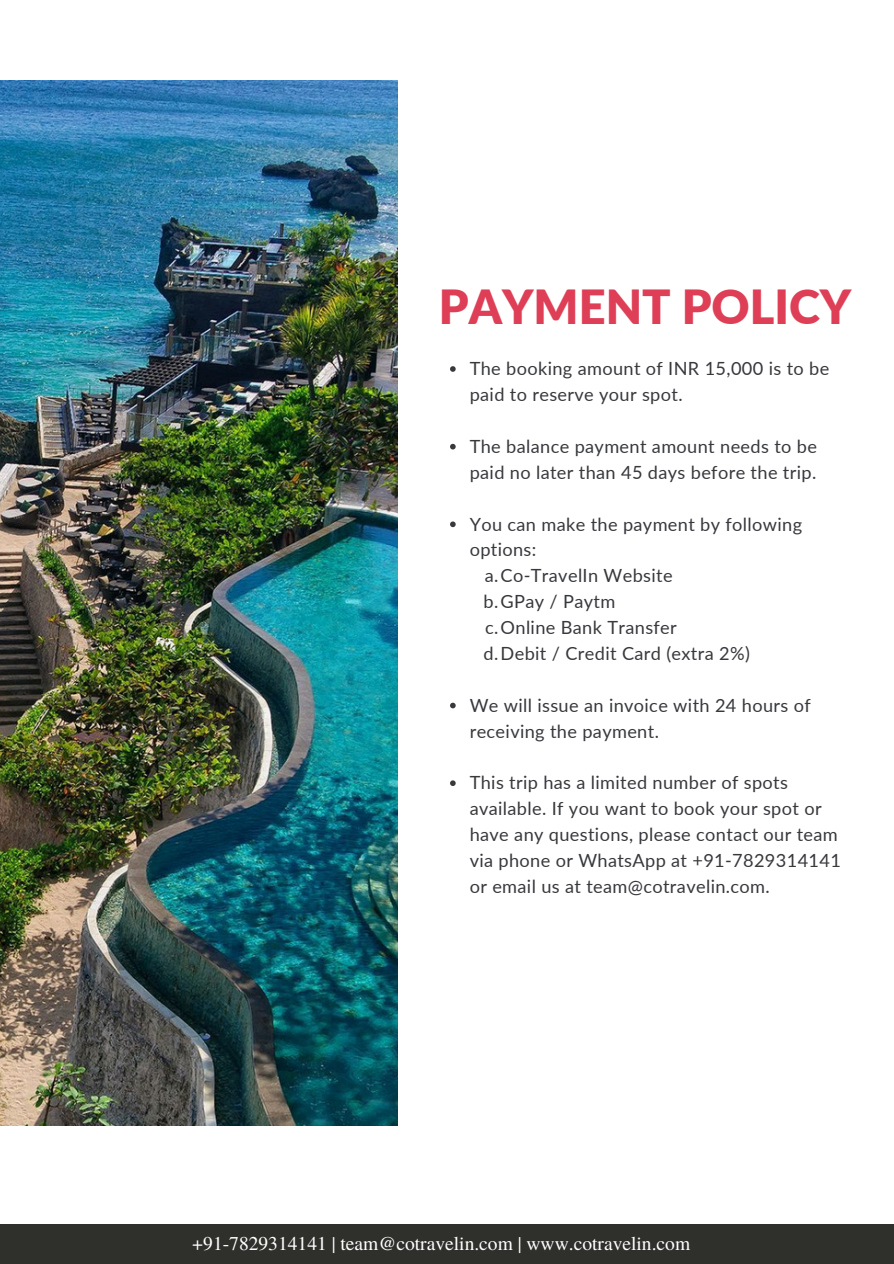
<style>
.page{position:relative;width:894px;height:1264px;background:#fff}
.page>*{position:absolute;margin:0;border:0;box-sizing:border-box;transform-origin:0 0}
.t1{font:900 46.95px "Lato";color:#de3e56}
.t2{font:19.5px "Te X Gyre Termes";color:#fff}
.t3{font:18.15px/25.8px "Lato";letter-spacing:.02em;color:#38393d}
</style>
<div class="page">
<img style="left:0;top:81px;width:397px;height:1044px">
<svg style="left:450px;top:366px;width:5px;height:6px"></svg>
<svg style="left:450px;top:444px;width:5px;height:5px"></svg>
<svg style="left:450px;top:521px;width:5px;height:6px"></svg>
<svg style="left:450px;top:702px;width:5px;height:6px"></svg>
<svg style="left:450px;top:780px;width:5px;height:6px"></svg>
<div style="left:0;top:1224px;width:893px;height:39px;background:#2f2f2c"></div>
<h1 class="t1" style="left:438px;top:278px;width:414px">PAYMENT POLICY</h1>
<p class="t3" style="left:469px;top:355px;width:361px">The booking amount of INR 15,000 is to be paid to reserve your spot.</p>
<p class="t3" style="left:469px;top:433px;width:349px">The balance payment amount needs to be paid no later than 45 days before the trip.</p>
<p class="t3" style="left:469px;top:510px;width:334px">You can make the payment by following options:</p>
<p class="t3" style="left:484px;top:562px;width:189px">a.Co-TravelIn Website</p>
<p class="t3" style="left:483px;top:588px;width:133px">b.GPay / Paytm</p>
<p class="t3" style="left:485px;top:614px;width:193px">c.Online Bank Transfer</p>
<p class="t3" style="left:483px;top:640px;width:268px">d.Debit / Credit Card (extra 2%)</p>
<p class="t3" style="left:469px;top:691px;width:342px">We will issue an invoice with 24 hours of receiving the payment.</p>
<p class="t3" style="left:469px;top:769px;width:372px">This trip has a limited number of spots available. If you want to book your spot or have any questions, please contact our team via phone or WhatsApp at +91-7829314141 or email us at team@cotravelin.com.</p>
<p class="t2" style="left:192px;top:1229px;width:499px">+91-7829314141 | team@cotravelin.com | www.cotravelin.com</p>
</div>
